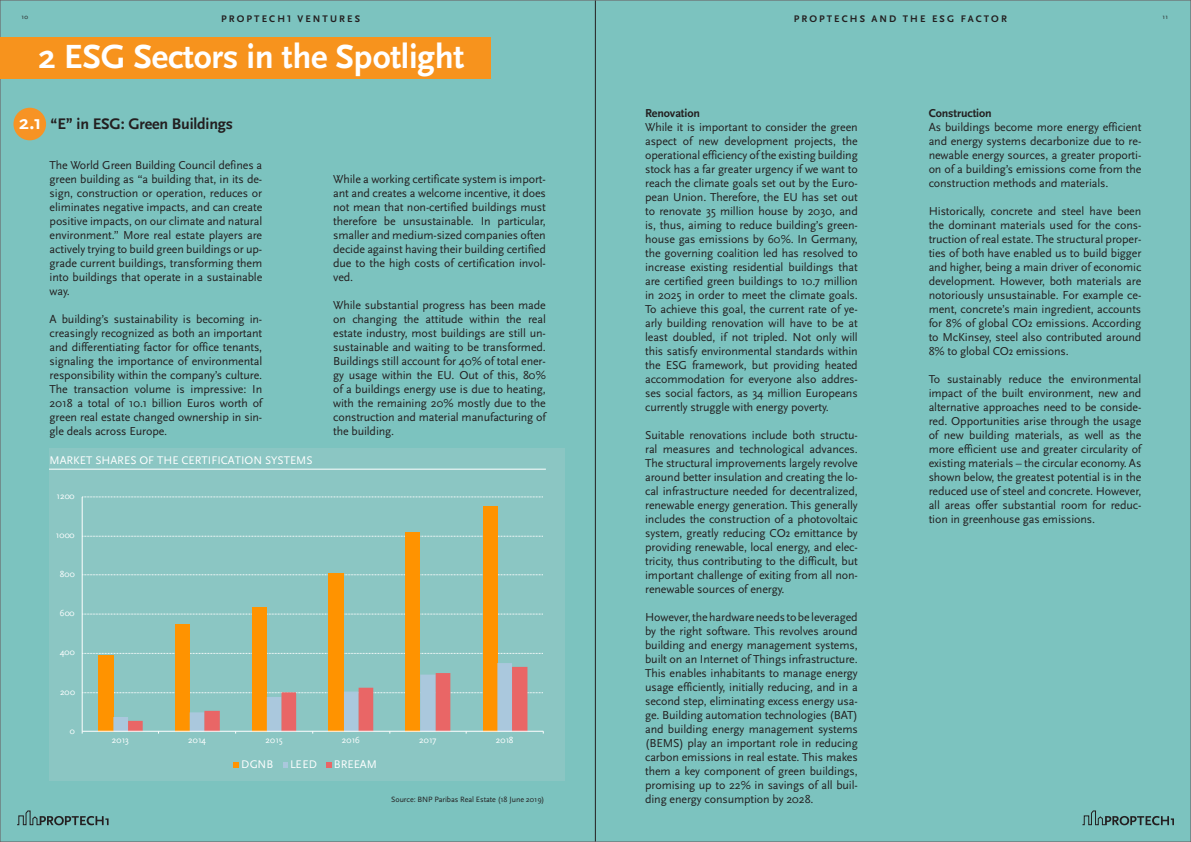
<style>
.page{position:relative;width:1191px;height:842px;background:#7cc3bf}
.page>*{position:absolute;margin:0;border:0;box-sizing:border-box;transform-origin:0 0}
.Auszeichung1{font:700 35px "Scala Sans Pro";letter-spacing:-.01em;color:#fff}
.t1{font:700 20px "Scala Sans Pro";color:#fff}
.Auszeichung1-2{font:700 16px "Scala Sans Pro";letter-spacing:-.01em;color:#231f20}
.Auszeichung1-3{font:12px/14px "Scala Sans Pro";letter-spacing:-.01em;color:#231f20;text-align:justify}
.Auszeichung1-4{font:700 12px "Scala Sans Pro";letter-spacing:-.01em;color:#231f20}
.t2{font:11.6px "Scala Sans Pro";color:#fff}
.t3{font:700 10px "Scala Sans Pro";letter-spacing:.21em;color:#231f20}
.t4{font:9.2px "Scala Sans Pro";letter-spacing:.005em;color:#fff}
.Auszeichung1-5{font:8px "Scala Sans Pro";letter-spacing:-.01em;color:#231f20}
.t5{font:6.7px "Scala Sans Pro";color:#231f20}
</style>
<div class="page">
<hr style="left:595px;top:0;width:1px;height:842px;background:#231f20">
<div style="left:13px;top:108px;width:33px;height:32px;background:#f79324;border-radius:50%"></div>
<div style="left:49px;top:448px;width:515px;height:30px;background:#8bc6c3"></div>
<hr style="left:49px;top:469px;width:497px;height:1px;background:#fff">
<div style="left:49px;top:478px;width:515px;height:303px;background:#8bc6c3"></div>
<svg style="left:83px;top:653px;width:460px;height:1px"></svg>
<svg style="left:83px;top:614px;width:460px;height:1px"></svg>
<svg style="left:84px;top:575px;width:459px;height:1px"></svg>
<svg style="left:83px;top:536px;width:460px;height:1px"></svg>
<svg style="left:83px;top:497px;width:460px;height:1px"></svg>
<div style="left:98px;top:655px;width:15px;height:77px;background:#ff9300"></div>
<div style="left:175px;top:624px;width:15px;height:108px;background:#ff9300"></div>
<div style="left:252px;top:607px;width:15px;height:125px;background:#ff9300"></div>
<div style="left:328px;top:573px;width:16px;height:159px;background:#ff9300"></div>
<div style="left:483px;top:506px;width:14px;height:226px;background:#ff9300"></div>
<div style="left:405px;top:532px;width:15px;height:200px;background:#ff9300"></div>
<hr style="left:82px;top:497px;width:1px;height:234px;background:#fff">
<svg style="left:82px;top:663px;width:462px;height:70px"></svg>
<svg style="left:234px;top:762px;width:5px;height:6px"></svg>
<svg style="left:283px;top:762px;width:5px;height:6px"></svg>
<svg style="left:326px;top:762px;width:6px;height:6px"></svg>
<svg style="left:1082px;top:810px;width:92px;height:16px"></svg>
<svg style="left:17px;top:810px;width:92px;height:16px"></svg>
<div style="left:0;top:37px;width:490px;height:41px;background:#f7931d"></div>
<p class="t5" style="left:22px;top:13px;width:8px">10</p>
<p class="t3" style="left:221px;top:13px;width:140px">PROPTECH1 VENTURES</p>
<p class="t3" style="left:794px;top:13px;width:214px">PROPTECHS AND THE ESG FACTOR</p>
<p class="t5" style="left:1162px;top:13px;width:7px">11</p>
<p class="Auszeichung1" style="left:39px;top:36px;width:427px">2 ESG Sectors in the Spotlight</p>
<p class="t1" style="left:19px;top:111px;width:24px">2.1</p>
<p class="Auszeichung1-2" style="left:51px;top:114px;width:184px">“E” in ESG: Green Buildings</p>
<p class="Auszeichung1-3" style="left:50px;top:158px;width:214px">The World Green Building Council defines a green building as “a building that, in its de&shy;sign, construction or operation, reduces or eliminates negative impacts, and can create positive impacts, on our climate and natural environment.” More real estate players are actively trying to build green buildings or up&shy;grade current buildings, transforming them into buildings that operate in a sustainable way.</p>
<p class="Auszeichung1-3" style="left:50px;top:312px;width:214px">A building’s sustainability is becoming in&shy;creasingly recognized as both an important and differentiating factor for office tenants, signaling the importance of environmental responsibility within the company’s culture.<br>The transaction volume is impressive: In 2018 a total of 10.1 billion Euros worth of green real estate changed ownership in sin&shy;gle deals across Europe.</p>
<p class="t2" style="left:50px;top:454px;width:264px">MARKET SHARES OF THE CERTIFICATION SYSTEMS</p>
<p class="t4" style="left:56px;top:491px;width:20px">1200</p>
<p class="t4" style="left:56px;top:530px;width:21px">1000</p>
<p class="t4" style="left:60px;top:569px;width:17px">800</p>
<p class="t4" style="left:60px;top:608px;width:17px">600</p>
<p class="t4" style="left:60px;top:647px;width:17px">400</p>
<p class="t4" style="left:60px;top:686px;width:17px">200</p>
<p class="t4" style="left:70px;top:726px;width:7px">0</p>
<p class="Auszeichung1-3" style="left:333px;top:172px;width:214px">While a working certificate system is import&shy;ant and creates a welcome incentive, it does not mean that non-certified buildings must therefore be unsustainable. In particular, smaller and medium-sized companies often decide against having their building certified due to the high costs of certification invol&shy;ved.</p>
<p class="Auszeichung1-3" style="left:333px;top:298px;width:214px">While substantial progress has been made on changing the attitude within the real estate industry, most buildings are still un&shy;sustainable and waiting to be transformed.<br>Buildings still account for 40% of total ener&shy;gy usage within the EU. Out of this, 80% of a buildings energy use is due to heating, with the remaining 20% mostly due to the construction and material manufacturing of the building.</p>
<p class="t4" style="left:112px;top:735px;width:19px">2013</p>
<p class="t4" style="left:188px;top:735px;width:19px">2014</p>
<p class="t4" style="left:265px;top:735px;width:18px">2015</p>
<p class="t4" style="left:342px;top:735px;width:20px">2016</p>
<p class="t4" style="left:419px;top:735px;width:19px">2017</p>
<p class="t4" style="left:496px;top:735px;width:19px">2018</p>
<p class="t2" style="left:241px;top:757px;width:34px">DGNB</p>
<p class="t2" style="left:290px;top:757px;width:28px">LEED</p>
<p class="t2" style="left:334px;top:757px;width:45px">BREEAM</p>
<p class="Auszeichung1-5" style="left:391px;top:795px;width:155px">Source: BNP Paribas Real Estate (18 June 2019)</p>
<p class="Auszeichung1-4" style="left:645px;top:106px;width:56px">Renovation</p>
<p class="Auszeichung1-3" style="left:645px;top:120px;width:214px">While it is important to consider the green aspect of new development projects, the operational efficiency of the existing building stock has a far greater urgency if we want to reach the climate goals set out by the Euro&shy;pean Union. Therefore, the EU has set out to renovate 35 million house by 2030, and is, thus, aiming to reduce building’s green&shy;house gas emissions by 60%. In Germany, the governing coalition led has resolved to increase existing residential buildings that are certified green buildings to 10.7 million in 2025 in order to meet the climate goals.<br>To achieve this goal, the current rate of ye&shy;arly building renovation will have to be at least doubled, if not tripled. Not only will this satisfy environmental standards within the ESG framework, but providing heated accommodation for everyone also addres&shy;ses social factors, as 34 million Europeans currently struggle with energy poverty.</p>
<p class="Auszeichung1-3" style="left:645px;top:428px;width:214px">Suitable renovations include both structu&shy;ral measures and technological advances.<br>The structural improvements largely revolve around better insulation and creating the lo&shy;cal infrastructure needed for decentralized, renewable energy generation. This generally includes the construction of a photovoltaic system, greatly reducing CO2 emittance by providing renewable, local energy, and elec&shy;tricity, thus contributing to the difficult, but important challenge of exiting from all non&shy;renewable sources of energy.</p>
<p class="Auszeichung1-3" style="left:645px;top:610px;width:214px">However, the hardware needs to be leveraged by the right software. This revolves around building and energy management systems, built on an Internet of Things infrastructure.<br>This enables inhabitants to manage energy usage efficiently, initially reducing, and in a second step, eliminating excess energy usa&shy;ge. Building automation technologies (BAT) and building energy management systems (BEMS) play an important role in reducing carbon emissions in real estate. This makes them a key component of green buildings, promising up to 22% in savings of all buil&shy;ding energy consumption by 2028.</p>
<p class="Auszeichung1-4" style="left:928px;top:106px;width:64px">Construction</p>
<p class="Auszeichung1-3" style="left:928px;top:120px;width:214px">As buildings become more energy efficient and energy systems decarbonize due to re&shy;newable energy sources, a greater proporti&shy;on of a building’s emissions come from the construction methods and materials.</p>
<p class="Auszeichung1-3" style="left:928px;top:204px;width:214px">Historically, concrete and steel have been the dominant materials used for the cons&shy;truction of real estate. The structural proper&shy;ties of both have enabled us to build bigger and higher, being a main driver of economic development. However, both materials are notoriously unsustainable. For example ce&shy;ment, concrete’s main ingredient, accounts for 8% of global CO2 emissions. According to McKinsey, steel also contributed around 8% to global CO2 emissions.</p>
<p class="Auszeichung1-3" style="left:928px;top:372px;width:214px">To sustainably reduce the environmental impact of the built environment, new and alternative approaches need to be conside&shy;red. Opportunities arise through the usage of new building materials, as well as the more efficient use and greater circularity of existing materials – the circular economy. As shown below, the greatest potential is in the reduced use of steel and concrete. However, all areas offer substantial room for reduc&shy;tion in greenhouse gas emissions.</p>
</div>
